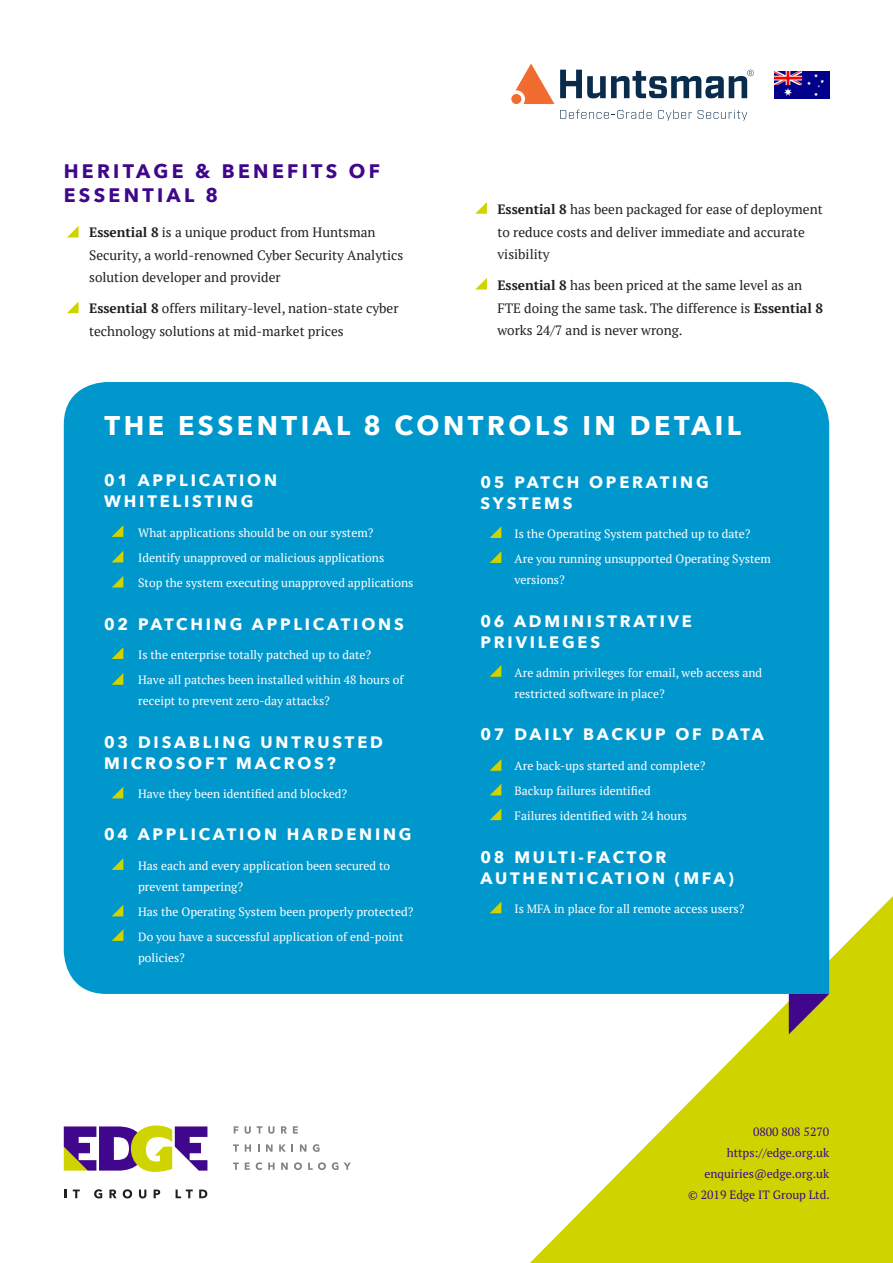
<style>
.page{position:relative;width:893px;height:1263px;background:#fff}
.page>*{position:absolute;margin:0;border:0;box-sizing:border-box;transform-origin:0 0}
.SUBHEADING{font:700 27px "Avenir Next";letter-spacing:.13em;color:#fff}
.t1{font:700 19.5px/24px "Avenir Next";letter-spacing:.17em;color:#40068b}
.subheading{font:700 16.5px/21px "Avenir Next";letter-spacing:.17em;color:#fff}
.t2{font:13.5px/22.5px "PT Serif";color:#231f20}
.t3{font:12px/21px "PT Serif";color:#fff}
.t4{font:12px "PT Serif Pro";color:#40068b}
.s1{font-weight:700}
</style>
<div class="page">
<svg style="left:530px;top:896px;width:363px;height:367px;fill:#cfd400"></svg>
<svg style="left:64px;top:1125px;width:143px;height:47px"></svg>
<svg style="left:64px;top:1189px;width:2px;height:9px"></svg>
<svg style="left:73px;top:1189px;width:7px;height:9px"></svg>
<svg style="left:94px;top:1189px;width:8px;height:9px"></svg>
<svg style="left:109px;top:1189px;width:8px;height:9px"></svg>
<svg style="left:123px;top:1189px;width:9px;height:9px"></svg>
<svg style="left:139px;top:1189px;width:7px;height:9px"></svg>
<svg style="left:154px;top:1189px;width:6px;height:9px"></svg>
<svg style="left:176px;top:1189px;width:17px;height:9px"></svg>
<svg style="left:199px;top:1189px;width:8px;height:9px"></svg>
<svg style="left:234px;top:1126px;width:4px;height:7px"></svg>
<svg style="left:245px;top:1126px;width:6px;height:8px"></svg>
<svg style="left:257px;top:1126px;width:5px;height:7px"></svg>
<svg style="left:268px;top:1126px;width:6px;height:8px"></svg>
<svg style="left:281px;top:1126px;width:6px;height:7px"></svg>
<svg style="left:293px;top:1126px;width:5px;height:7px"></svg>
<svg style="left:233px;top:1144px;width:6px;height:8px"></svg>
<svg style="left:245px;top:1144px;width:6px;height:8px"></svg>
<svg style="left:266px;top:1144px;width:7px;height:8px"></svg>
<svg style="left:279px;top:1144px;width:7px;height:8px"></svg>
<svg style="left:300px;top:1144px;width:6px;height:8px"></svg>
<svg style="left:313px;top:1144px;width:6px;height:8px"></svg>
<svg style="left:233px;top:1162px;width:6px;height:8px"></svg>
<svg style="left:245px;top:1162px;width:5px;height:8px"></svg>
<svg style="left:256px;top:1162px;width:6px;height:8px"></svg>
<svg style="left:268px;top:1162px;width:7px;height:8px"></svg>
<svg style="left:281px;top:1162px;width:7px;height:8px"></svg>
<svg style="left:294px;top:1162px;width:8px;height:8px"></svg>
<svg style="left:308px;top:1162px;width:18px;height:8px"></svg>
<svg style="left:332px;top:1162px;width:19px;height:8px"></svg>
<svg style="left:511px;top:64px;width:43px;height:40px"></svg>
<svg style="left:560px;top:70px;width:194px;height:28px"></svg>
<svg style="left:560px;top:110px;width:92px;height:9px"></svg>
<svg style="left:658px;top:110px;width:34px;height:11px"></svg>
<svg style="left:698px;top:110px;width:49px;height:11px"></svg>
<img style="left:775px;top:71px;width:54px;height:27px">
<div style="left:64px;top:382px;width:765px;height:612px;background:#0097cd"></div>
<svg style="left:789px;top:994px;width:40px;height:40px;background:#866c46"></svg>
<svg style="left:112px;top:525px;width:11px;height:12px"></svg>
<svg style="left:112px;top:551px;width:11px;height:11px"></svg>
<svg style="left:112px;top:576px;width:11px;height:11px"></svg>
<svg style="left:112px;top:647px;width:11px;height:12px"></svg>
<svg style="left:112px;top:673px;width:11px;height:12px"></svg>
<svg style="left:112px;top:787px;width:11px;height:11px"></svg>
<svg style="left:112px;top:858px;width:11px;height:12px"></svg>
<svg style="left:112px;top:905px;width:11px;height:11px"></svg>
<svg style="left:490px;top:551px;width:11px;height:12px"></svg>
<svg style="left:490px;top:526px;width:11px;height:12px"></svg>
<svg style="left:490px;top:759px;width:11px;height:12px"></svg>
<svg style="left:490px;top:665px;width:11px;height:12px"></svg>
<svg style="left:490px;top:784px;width:11px;height:11px"></svg>
<svg style="left:490px;top:808px;width:11px;height:12px"></svg>
<svg style="left:490px;top:901px;width:11px;height:12px"></svg>
<svg style="left:112px;top:929px;width:11px;height:12px"></svg>
<svg style="left:67px;top:226px;width:12px;height:12px"></svg>
<svg style="left:67px;top:301px;width:12px;height:12px"></svg>
<svg style="left:475px;top:202px;width:12px;height:12px"></svg>
<svg style="left:475px;top:278px;width:12px;height:12px"></svg>
<p class="t1" style="left:64px;top:159px;width:318px">HERITAGE &amp; BENEFITS OF<br>ESSENTIAL 8</p>
<p class="t2" style="left:89px;top:221px;width:316px"><span class="s1">Essential 8</span> is a unique product from Huntsman<br>Security, a world-renowned Cyber Security Analytics solution developer and provider</p>
<p class="t2" style="left:89px;top:297px;width:311px"><span class="s1">Essential 8</span> offers military-level, nation-state cyber technology solutions at mid-market prices</p>
<p class="t2" style="left:497px;top:198px;width:327px"><span class="s1">Essential 8</span> has been packaged for ease of deployment to reduce costs and deliver immediate and accurate visibility</p>
<p class="t2" style="left:497px;top:274px;width:327px"><span class="s1">Essential 8</span> has been priced at the same level as an<br>FTE doing the same task. The difference is <span class="s1">Essential 8 </span>works 24/7 and is never wrong.</p>
<p class="SUBHEADING" style="left:105px;top:402px;width:638px">THE ESSENTIAL 8 CONTROLS IN DETAIL</p>
<p class="subheading" style="left:104px;top:470px;width:174px">01 APPLICATION<br>WHITELISTING</p>
<p class="t3" style="left:138px;top:522px;width:237px">What applications should be on our system?</p>
<p class="t3" style="left:138px;top:547px;width:247px">Identify unapproved or malicious applications</p>
<p class="t3" style="left:138px;top:572px;width:277px">Stop the system executing unapproved applications</p>
<p class="subheading" style="left:104px;top:613px;width:301px">02 PATCHING APPLICATIONS</p>
<p class="t3" style="left:138px;top:644px;width:235px">Is the enterprise totally patched up to date?</p>
<p class="t3" style="left:138px;top:669px;width:267px">Have all patches been installed within 48 hours of receipt to prevent zero-day attacks?</p>
<p class="subheading" style="left:104px;top:731px;width:280px">03 DISABLING UNTRUSTED<br>MICROSOFT MACROS?</p>
<p class="t3" style="left:138px;top:783px;width:211px">Have they been identified and blocked?</p>
<p class="subheading" style="left:104px;top:824px;width:309px">04 APPLICATION HARDENING</p>
<p class="t3" style="left:138px;top:855px;width:253px">Has each and every application been secured to prevent tampering?</p>
<p class="t3" style="left:138px;top:901px;width:277px">Has the Operating System been properly protected?</p>
<p class="t3" style="left:138px;top:926px;width:267px">Do you have a successful application of end-point policies?</p>
<p class="subheading" style="left:480px;top:471px;width:230px">05 PATCH OPERATING<br>SYSTEMS</p>
<p class="t3" style="left:514px;top:523px;width:238px">Is the Operating System patched up to date?</p>
<p class="t3" style="left:514px;top:548px;width:258px">Are you running unsupported Operating System versions?</p>
<p class="subheading" style="left:480px;top:610px;width:213px">06 ADMINISTRATIVE<br>PRIVILEGES</p>
<p class="t3" style="left:514px;top:662px;width:249px">Are admin privileges for email, web access and restricted software in place?</p>
<p class="subheading" style="left:480px;top:724px;width:285px">07 DAILY BACKUP OF DATA</p>
<p class="t3" style="left:514px;top:755px;width:192px">Are back-ups started and complete?</p>
<p class="t3" style="left:514px;top:780px;width:138px">Backup failures identified</p>
<p class="t3" style="left:514px;top:805px;width:174px">Failures identified with 24 hours</p>
<p class="subheading" style="left:480px;top:846px;width:255px">08 MULTI-FACTOR<br>AUTHENTICATION (MFA)</p>
<p class="t3" style="left:514px;top:898px;width:231px">Is MFA in place for all remote access users?</p>
<p class="t4" style="left:753px;top:1123px;width:78px">0800 808 5270</p>
<p class="t4" style="left:727px;top:1144px;width:104px">https://edge.org.uk</p>
<p class="t4" style="left:704px;top:1165px;width:126px">enquiries@edge.org.uk</p>
<p class="t4" style="left:688px;top:1186px;width:143px">© 2019 Edge IT Group Ltd.</p>
</div>
